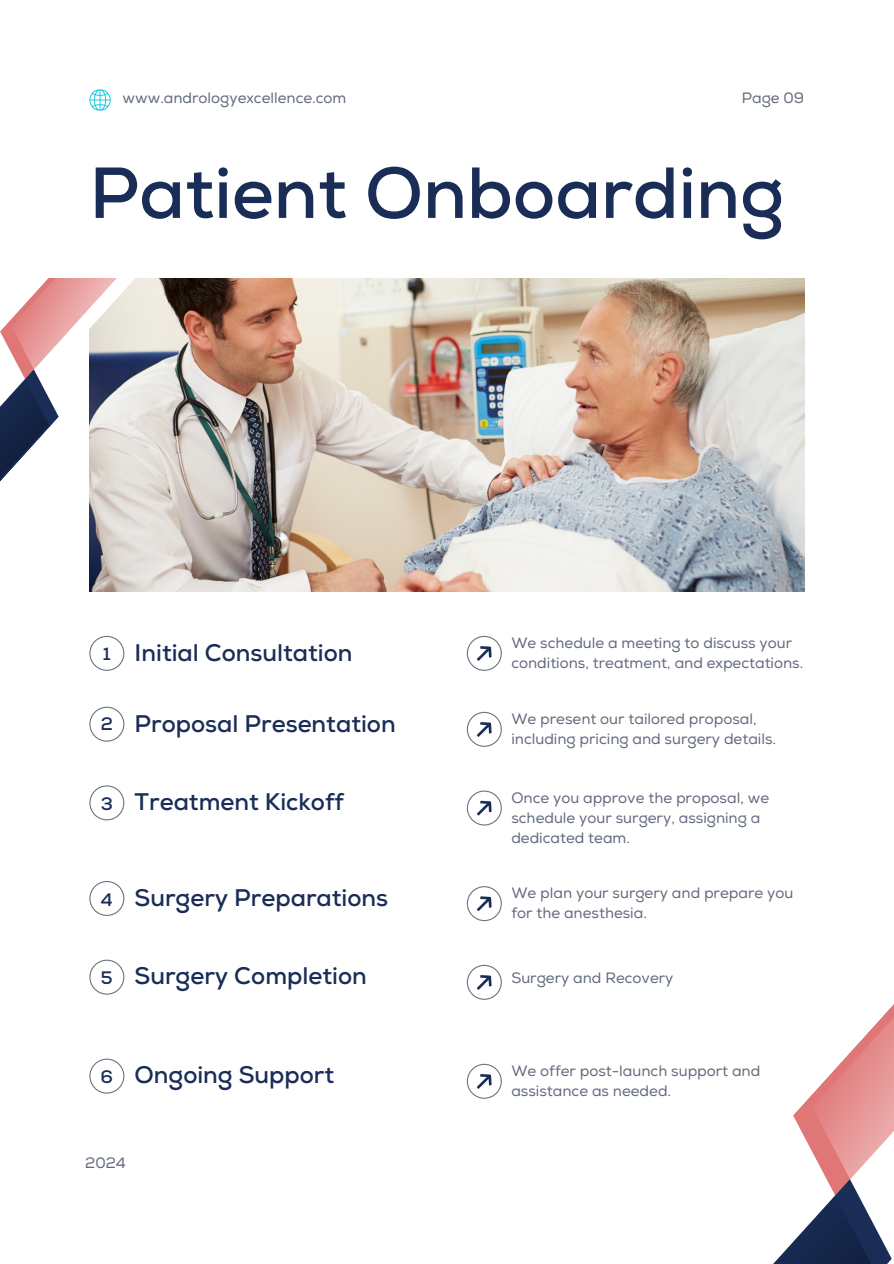
<style>
.page{position:relative;width:894px;height:1264px;background:#fff}
.page>*{position:absolute;margin:0;border:0;box-sizing:border-box;transform-origin:0 0}
.t1{font:700 72px "Nexa";color:#1a2d57}
.t2{font:700 24px "Nexa";color:#1a2d57}
.t3{font:700 18px "Nexa";color:#1a2d57}
.t4{font:15px/20.2px "Nexa";color:#61697b}
</style>
<div class="page">
<svg style="left:89px;top:89px;width:22px;height:22px"></svg>
<img style="left:165px;top:278px;width:639px;height:313px">
<svg style="left:124px;top:278px;width:41px;height:314px;background:#dbd8d5"></svg>
<svg style="left:0;top:278px;width:124px;height:392px"></svg>
<svg style="left:89px;top:706px;width:35px;height:35px"></svg>
<svg style="left:89px;top:785px;width:35px;height:35px"></svg>
<svg style="left:89px;top:881px;width:35px;height:34px"></svg>
<svg style="left:89px;top:959px;width:35px;height:35px"></svg>
<svg style="left:89px;top:1058px;width:35px;height:35px"></svg>
<svg style="left:466px;top:636px;width:35px;height:34px"></svg>
<svg style="left:466px;top:711px;width:35px;height:35px"></svg>
<svg style="left:466px;top:790px;width:35px;height:35px"></svg>
<svg style="left:466px;top:886px;width:35px;height:35px"></svg>
<svg style="left:466px;top:964px;width:427px;height:299px"></svg>
<p class="t4" style="left:122px;top:89px;width:225px">www.andrologyexcellence.com</p>
<p class="t4" style="left:741px;top:89px;width:64px">Page 09</p>
<p class="t1" style="left:89px;top:150px;width:696px">Patient Onboarding</p>
<p class="t3" style="left:103px;top:643px;width:9px">1</p>
<p class="t3" style="left:101px;top:713px;width:14px">2</p>
<p class="t2" style="left:135px;top:638px;width:219px">Initial Consultation</p>
<p class="t2" style="left:135px;top:709px;width:262px">Proposal Presentation</p>
<h2 class="t4" style="left:511px;top:633px;width:293px">We schedule a meeting to discuss your conditions, treatment, and expectations.</h2>
<p class="t4" style="left:511px;top:709px;width:266px">We present our tailored proposal, including pricing and surgery details.</p>
<p class="t3" style="left:101px;top:793px;width:14px">3</p>
<h2 class="t2" style="left:135px;top:787px;width:210px">Treatment Kickoff</h2>
<p class="t4" style="left:511px;top:787px;width:259px">Once you approve the proposal, we schedule your surgery, assigning a dedicated team.</p>
<p class="t3" style="left:101px;top:888px;width:13px">4</p>
<p class="t2" style="left:135px;top:883px;width:255px">Surgery Preparations</p>
<h2 class="t4" style="left:511px;top:883px;width:283px">We plan your surgery and prepare you for the anesthesia.</h2>
<p class="t3" style="left:101px;top:967px;width:13px">5</p>
<h2 class="t2" style="left:135px;top:962px;width:233px">Surgery Completion</h2>
<p class="t4" style="left:511px;top:967px;width:164px">Surgery and Recovery</p>
<p class="t3" style="left:101px;top:1066px;width:14px">6</p>
<p class="t2" style="left:135px;top:1060px;width:201px">Ongoing Support</p>
<p class="t4" style="left:511px;top:1060px;width:250px">We offer post-launch support and assistance as needed.</p>
<h1 class="t4" style="left:85px;top:1153px;width:42px">2024</h1>
</div>
